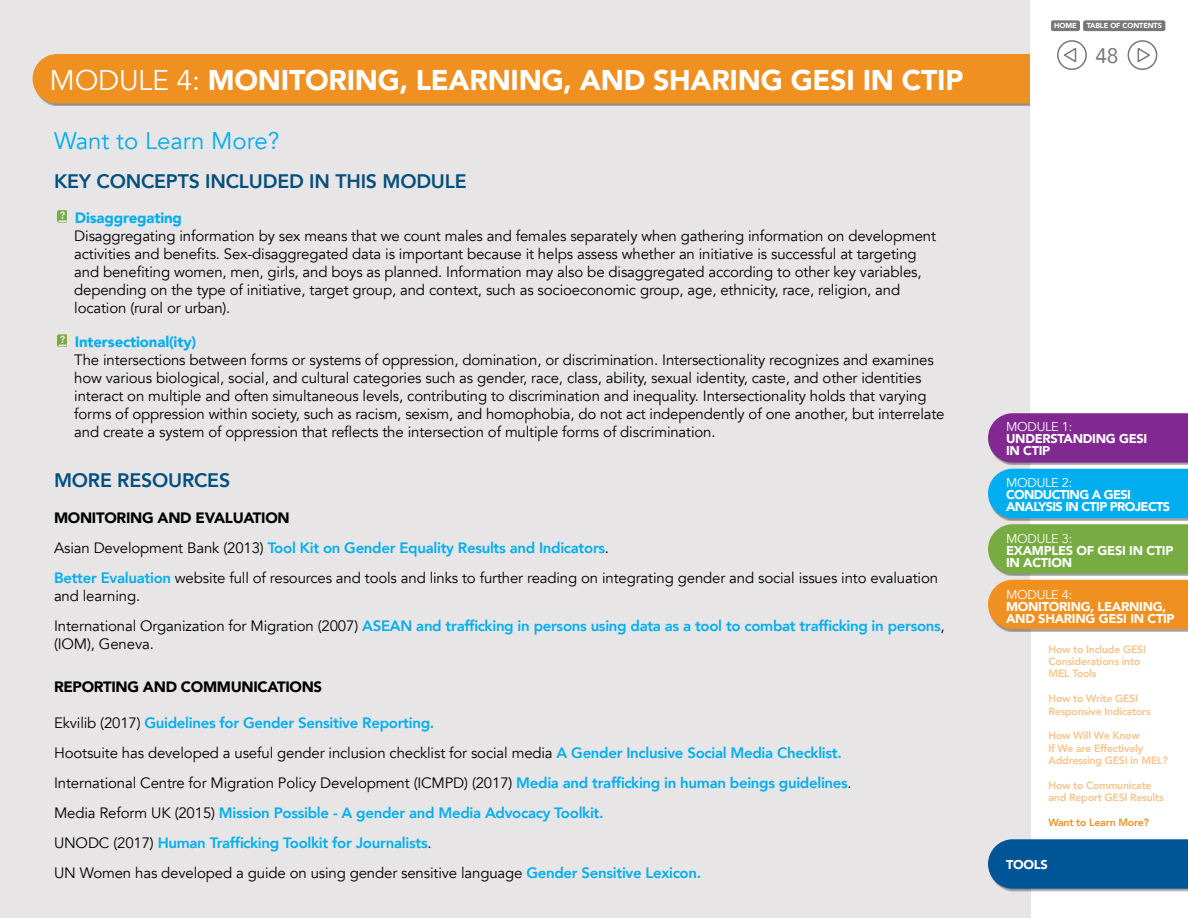
<style>
.page{position:relative;width:1188px;height:918px;background:#fff}
.page>*{position:absolute;margin:0;border:0;box-sizing:border-box;transform-origin:0 0}
.t1{font:900 28.5px "Avenir";letter-spacing:-.01em;color:#fff}
.t2{font:24px "Avenir";color:#00aeef}
.t3{font:21px "Avenir";color:#78787a}
.t4{font:800 19.5px "Avenir";letter-spacing:-.01em;color:#004e7d}
.t5{font:15px/18px "Avenir";letter-spacing:-.01em;color:#000}
.t6{font:800 15px/30px "Avenir";letter-spacing:-.02em;color:#00aeef}
.t7{font:900 15px "Avenir";letter-spacing:-.01em;color:#00aeef}
.t8{font:900 15px "Avenir";letter-spacing:-.02em;color:#000}
.t9{font:900 12.75px/12px "Avenir";letter-spacing:-.02em;color:#fff}
.t10{font:900 12.75px/12px "Avenir";letter-spacing:-.05em;color:#fff}
.t11{font:12.75px "Avenir";letter-spacing:-.02em;color:#fff}
.t12{font:800 10.5px/12.5px "Avenir";letter-spacing:-.02em;color:#f8c389}
.t13{font:800 10.5px "Avenir";letter-spacing:-.02em;color:#ef9021}
.t14{font:900 7.2px "Avenir";letter-spacing:-.01em;color:#fff}
.s1{font-weight:400}
.s2{font-weight:900}
.s3{font-weight:800;color:#00aeef}
.s4{font-weight:400;color:#000}
</style>
<div class="page">
<div style="left:0;top:0;width:1030px;height:918px;background:#e7e5e5"></div>
<div style="left:34px;top:55px;width:1154px;height:51px;background:#000;opacity:.37"></div>
<div style="left:33px;top:54px;width:997px;height:49px;background:#ef9021"></div>
<div style="left:1030px;top:0;width:158px;height:630px;background:#fff"></div>
<div style="left:1128px;top:40px;width:29px;height:30px;border:2px solid #78787a;border-radius:50%"></div>
<svg style="left:1137px;top:46px;width:15px;height:18px"></svg>
<div style="left:1057px;top:40px;width:30px;height:30px;border:2px solid #78787a;border-radius:50%"></div>
<svg style="left:1062px;top:48px;width:15px;height:16px"></svg>
<div style="left:990px;top:526px;width:198px;height:50px;background:#000;opacity:.37"></div>
<div style="left:988px;top:524px;width:200px;height:50px;background:#78ab42"></div>
<div style="left:990px;top:581px;width:198px;height:51px;background:#000;opacity:.37"></div>
<div style="left:988px;top:580px;width:200px;height:49px;background:#ef9021"></div>
<div style="left:990px;top:470px;width:198px;height:51px;background:#000;opacity:.37"></div>
<div style="left:988px;top:469px;width:200px;height:49px;background:#00aeef"></div>
<div style="left:990px;top:415px;width:198px;height:50px;background:#000;opacity:.37"></div>
<div style="left:988px;top:413px;width:200px;height:50px;background:#812990"></div>
<div style="left:990px;top:841px;width:198px;height:50px;background:#000;opacity:.37"></div>
<div style="left:988px;top:839px;width:200px;height:50px;background:#005596"></div>
<svg style="left:57px;top:210px;width:10px;height:13px"></svg>
<svg style="left:57px;top:334px;width:10px;height:13px"></svg>
<div style="left:1084px;top:21px;width:81px;height:9px;background:#78787a;border-radius:2px"></div>
<div style="left:1083px;top:20px;width:82px;height:11px;border:1px solid #78787a;border-radius:2px"></div>
<div style="left:1052px;top:21px;width:27px;height:9px;background:#78787a;border-radius:2px"></div>
<div style="left:1051px;top:20px;width:29px;height:11px;border:1px solid #78787a;border-radius:2px"></div>
<h1 class="t1" style="left:50px;top:56px;width:915px"><span class="s1">MODULE 4:</span> MONITORING, LEARNING, AND SHARING GESI IN CTIP</h1>
<h2 class="t2" style="left:54px;top:126px;width:227px">Want to Learn More?</h2>
<h3 class="t4" style="left:54px;top:167px;width:414px">KEY CONCEPTS INCLUDED IN THIS MODULE</h3>
<p class="t7" style="left:75px;top:205px;width:109px">Disaggregating</p>
<p class="t5" style="left:74px;top:227px;width:863px">Disaggregating information by sex means that we count males and females separately when gathering information on development activities and benefits. Sex-disaggregated data is important because it helps assess whether an initiative is successful at targeting and benefiting women, men, girls, and boys as planned. Information may also be disaggregated according to other key variables, depending on the type of initiative, target group, and context, such as socioeconomic group, age, ethnicity, race, religion, and location (rural or urban).</p>
<p class="t7" style="left:75px;top:329px;width:123px">Intersectional(ity)</p>
<p class="t5" style="left:74px;top:351px;width:872px">The intersections between forms or systems of oppression, domination, or discrimination. Intersectionality recognizes and examines how various biological, social, and cultural categories such as gender, race, class, ability, sexual identity, caste, and other identities interact on multiple and often simultaneous levels, contributing to discrimination and inequality. Intersectionality holds that varying forms of oppression within society, such as racism, sexism, and homophobia, do not act independently of one another, but interrelate and create a system of oppression that reflects the intersection of multiple forms of discrimination.</p>
<h3 class="t4" style="left:54px;top:465px;width:178px">MORE RESOURCES</h3>
<p class="t5" style="left:54px;top:503px;width:886px;line-height:30px"><span class="s2">MONITORING AND EVALUATION<br></span>Asian Development Bank (2013) <span class="s3">Tool Kit on Gender Equality Results and Indicators</span>.<br><span class="s3">Better Evaluation</span> website full of resources and tools and links to further reading on integrating gender and social issues into evaluation</p>
<p class="t6" style="left:54px;top:581px;width:892px"><span class="s4">and learning.<br>International Organization for Migration (2007)</span> ASEAN and trafficking in persons using data as a tool to combat trafficking in persons<span class="s4">,</span></p>
<p class="t5" style="left:54px;top:635px;width:101px">(IOM), Geneva.</p>
<p class="t8" style="left:54px;top:674px;width:270px">REPORTING AND COMMUNICATIONS</p>
<p class="t5" style="left:54px;top:709px;width:799px;line-height:30px">Ekvilib (2017) <span class="s3">Guidelines for Gender Sensitive Reporting.<br></span>Hootsuite has developed a useful gender inclusion checklist for social media <span class="s3">A Gender Inclusive Social Media Checklist.<br></span>International Centre for Migration Policy Development (ICMPD) (2017) <span class="s3">Media and trafficking in human beings guidelines</span>.<br>Media Reform UK (2015) <span class="s3">Mission Possible - A gender and Media Advocacy Toolkit.<br></span>UNODC (2017) <span class="s3">Human Trafficking Toolkit for Journalists</span>.<br>UN Women has developed a guide on using gender sensitive language <span class="s3">Gender Sensitive Lexicon.</span></p>
<p class="t14" style="left:1054px;top:20px;width:24px">HOME</p>
<p class="t14" style="left:1087px;top:20px;width:77px">TABLE OF CONTENTS</p>
<h3 class="t3" style="left:1096px;top:39px;width:25px">48</h3>
<p class="t11" style="left:1006px;top:419px;width:68px">MODULE 1:</p>
<p class="t9" style="left:1006px;top:432px;width:143px">UNDERSTANDING GESI<br>IN CTIP</p>
<p class="t11" style="left:1006px;top:475px;width:68px">MODULE 2:</p>
<p class="t10" style="left:1006px;top:489px;width:166px">CONDUCTING A GESI<br>ANALYSIS IN CTIP PROJECTS</p>
<p class="t11" style="left:1006px;top:531px;width:68px">MODULE 3:</p>
<p class="t9" style="left:1006px;top:544px;width:169px">EXAMPLES OF GESI IN CTIP<br>IN ACTION</p>
<p class="t11" style="left:1006px;top:587px;width:68px">MODULE 4:</p>
<p class="t9" style="left:1006px;top:600px;width:170px">MONITORING, LEARNING,<br>AND SHARING GESI IN CTIP</p>
<p class="t12" style="left:1048px;top:643px;width:99px">How to Include GESI<br>Considerations into<br>MEL Tools</p>
<p class="t12" style="left:1048px;top:692px;width:104px">How to Write GESI<br>Responsive Indicators</p>
<p class="t12" style="left:1048px;top:729px;width:121px">How Will We Know<br>If We are Effectively<br>Addressing GESI in MEL?</p>
<p class="t12" style="left:1048px;top:779px;width:117px">How to Communicate and Report GESI Results</p>
<p class="t13" style="left:1048px;top:814px;width:102px">Want to Learn More?</p>
<p class="t9" style="left:1006px;top:858px;width:43px">TOOLS</p>
</div>
